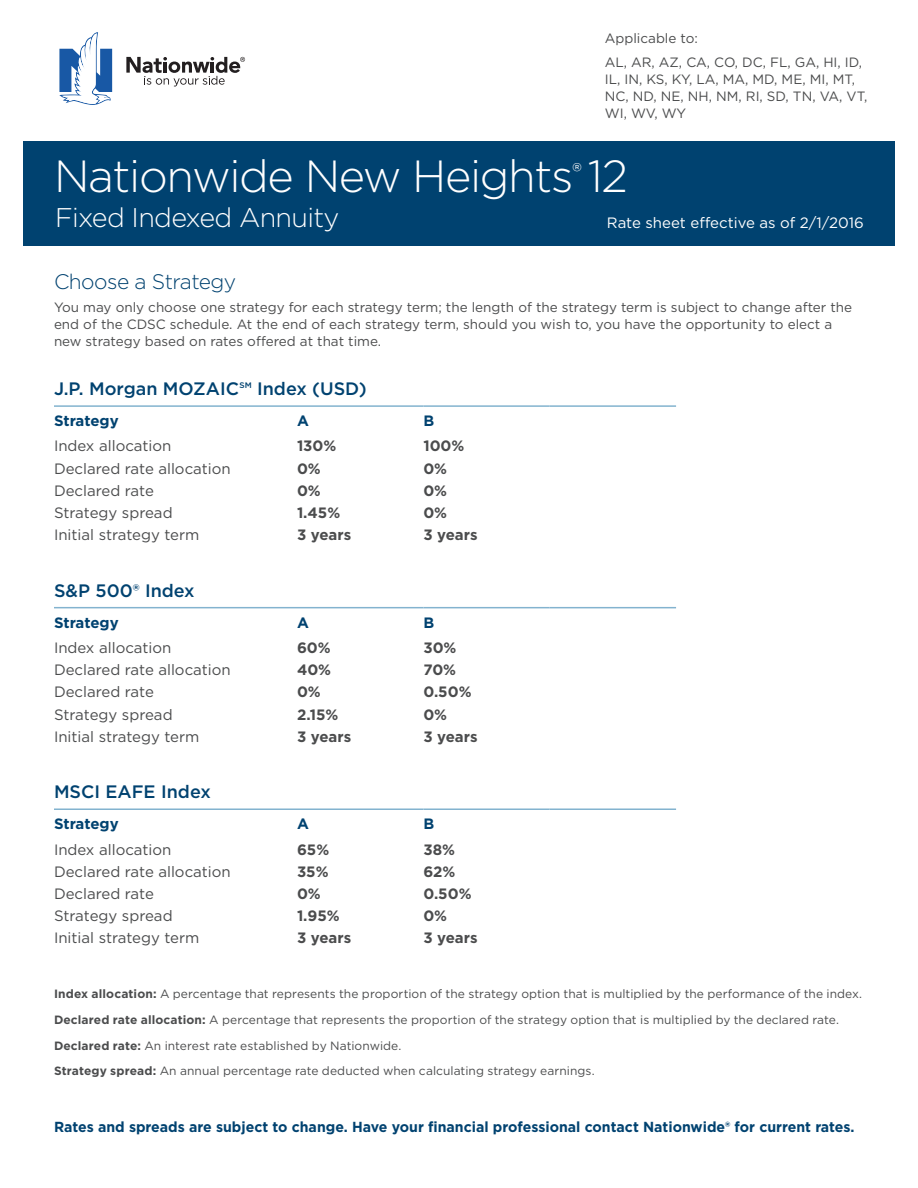
<style>
.page{position:relative;width:918px;height:1188px;background:#fff}
.page>*{position:absolute;margin:0;border:0;box-sizing:border-box;transform-origin:0 0}
.t1{font:300 45px "Gotham";letter-spacing:-.03em;color:#fff}
.t2{font:300 27px "Gotham";letter-spacing:-.025em;color:#fff}
.Sidebar_Headers{font:300 21px "Gotham";letter-spacing:-.025em;color:#004270}
.t3{font:500 18px "Gotham";color:#004270}
.Body{font:15px "Gotham";color:#4b4c4d}
.Body-2{font:700 15px "Gotham";color:#4b4c4d}
.H_-_above_H1{font:15px "Gotham";color:#fff}
.Body-3{font:700 15px "Gotham";letter-spacing:-.005em;color:#004270}
.t4{font:700 14.55px "Gotham";color:#004270}
.Body-4{font:13.5px/16.8px "Gotham";color:#4b4c4d}
.Legend{font:12px "Gotham";letter-spacing:.005em;color:#4b4c4d}
.s1{font-weight:700}
</style>
<div class="page">
<div style="left:23px;top:141px;width:872px;height:105px;background:#004270"></div>
<hr style="left:54px;top:405px;width:243px;height:2px;background:#83b3cf">
<hr style="left:297px;top:405px;width:126px;height:2px;background:#83b3cf">
<hr style="left:423px;top:405px;width:127px;height:2px;background:#83b3cf">
<hr style="left:550px;top:405px;width:126px;height:2px;background:#83b3cf">
<hr style="left:54px;top:607px;width:243px;height:1px;background:#83b3cf">
<hr style="left:297px;top:607px;width:126px;height:1px;background:#83b3cf">
<hr style="left:423px;top:607px;width:127px;height:1px;background:#83b3cf">
<hr style="left:550px;top:607px;width:126px;height:1px;background:#83b3cf">
<hr style="left:54px;top:808px;width:243px;height:2px;background:#83b3cf">
<hr style="left:297px;top:808px;width:126px;height:2px;background:#83b3cf">
<hr style="left:423px;top:808px;width:127px;height:2px;background:#83b3cf">
<hr style="left:550px;top:808px;width:126px;height:2px;background:#83b3cf">
<svg style="left:59px;top:32px;width:53px;height:73px"></svg>
<svg style="left:126px;top:57px;width:119px;height:30px"></svg>
<p class="Body-4" style="left:605px;top:30px;width:95px">Applicable to:</p>
<p class="Body-4" style="left:605px;top:53px;width:264px">AL, AR, AZ, CA, CO, DC, FL, GA, HI, ID,<br>IL, IN, KS, KY, LA, MA, MD, ME, MI, MT,<br>NC, ND, NE, NH, NM, RI, SD, TN, VA, VT,<br>WI, WV, WY</p>
<h1 class="t1" style="left:54px;top:148px;width:576px">Nationwide New Heights<sup>®</sup> 12</h1>
<h2 class="t2" style="left:55px;top:200px;width:286px">Fixed Indexed Annuity</h2>
<p class="H_-_above_H1" style="left:607px;top:213px;width:259px">Rate sheet effective as of 2/1/2016</p>
<p class="Sidebar_Headers" style="left:54px;top:268px;width:184px">Choose a Strategy</p>
<p class="Body-4" style="left:54px;top:299px;width:800px">You may only choose one strategy for each strategy term; the length of the strategy term is subject to change after the end of the CDSC schedule. At the end of each strategy term, should you wish to, you have the opportunity to elect a new strategy based on rates offered at that time.</p>
<h1 class="t3" style="left:54px;top:377px;width:314px">J.P. Morgan MOZAIC℠ Index (USD)</h1>
<p class="Body-3" style="left:54px;top:411px;width:66px">Strategy</p>
<p class="Body-3" style="left:297px;top:411px;width:13px">A</p>
<p class="Body-3" style="left:423px;top:411px;width:12px">B</p>
<p class="Body" style="left:54px;top:436px;width:119px">Index allocation</p>
<p class="Body-2" style="left:297px;top:436px;width:41px">130%</p>
<p class="Body-2" style="left:423px;top:436px;width:43px">100%</p>
<p class="Body" style="left:54px;top:459px;width:178px">Declared rate allocation</p>
<p class="Body-2" style="left:297px;top:458px;width:25px">0%</p>
<p class="Body-2" style="left:423px;top:458px;width:25px">0%</p>
<p class="Body" style="left:54px;top:481px;width:101px">Declared rate</p>
<p class="Body-2" style="left:297px;top:481px;width:25px">0%</p>
<p class="Body-2" style="left:423px;top:481px;width:25px">0%</p>
<p class="Body" style="left:54px;top:503px;width:120px">Strategy spread</p>
<p class="Body-2" style="left:297px;top:503px;width:45px">1.45%</p>
<p class="Body-2" style="left:423px;top:503px;width:25px">0%</p>
<p class="Body" style="left:54px;top:525px;width:147px">Initial strategy term</p>
<p class="Body-2" style="left:297px;top:525px;width:56px">3 years</p>
<p class="Body-2" style="left:423px;top:525px;width:56px">3 years</p>
<h1 class="t3" style="left:54px;top:579px;width:142px">S&amp;P 500® Index</h1>
<p class="Body-3" style="left:54px;top:613px;width:66px">Strategy</p>
<p class="Body-3" style="left:297px;top:613px;width:13px">A</p>
<p class="Body-3" style="left:423px;top:613px;width:12px">B</p>
<p class="Body" style="left:54px;top:638px;width:119px">Index allocation</p>
<p class="Body-2" style="left:297px;top:638px;width:35px">60%</p>
<p class="Body-2" style="left:423px;top:638px;width:35px">30%</p>
<p class="Body" style="left:54px;top:660px;width:178px">Declared rate allocation</p>
<p class="Body-2" style="left:297px;top:660px;width:36px">40%</p>
<p class="Body-2" style="left:423px;top:660px;width:34px">70%</p>
<p class="Body" style="left:54px;top:683px;width:101px">Declared rate</p>
<p class="Body-2" style="left:297px;top:682px;width:25px">0%</p>
<p class="Body-2" style="left:423px;top:682px;width:50px">0.50%</p>
<p class="Body" style="left:54px;top:705px;width:120px">Strategy spread</p>
<p class="Body-2" style="left:297px;top:704px;width:43px">2.15%</p>
<p class="Body-2" style="left:423px;top:704px;width:25px">0%</p>
<p class="Body" style="left:54px;top:727px;width:147px">Initial strategy term</p>
<p class="Body-2" style="left:297px;top:727px;width:56px">3 years</p>
<p class="Body-2" style="left:423px;top:727px;width:56px">3 years</p>
<h1 class="t3" style="left:54px;top:780px;width:158px">MSCI EAFE Index</h1>
<p class="Body-3" style="left:54px;top:814px;width:66px">Strategy</p>
<p class="Body-3" style="left:297px;top:814px;width:13px">A</p>
<p class="Body-3" style="left:423px;top:814px;width:12px">B</p>
<p class="Body" style="left:54px;top:840px;width:119px">Index allocation</p>
<p class="Body-2" style="left:297px;top:839px;width:34px">65%</p>
<p class="Body-2" style="left:423px;top:839px;width:33px">38%</p>
<p class="Body" style="left:54px;top:862px;width:178px">Declared rate allocation</p>
<p class="Body-2" style="left:297px;top:861px;width:33px">35%</p>
<p class="Body-2" style="left:423px;top:861px;width:34px">62%</p>
<p class="Body" style="left:54px;top:884px;width:101px">Declared rate</p>
<p class="Body-2" style="left:297px;top:884px;width:25px">0%</p>
<p class="Body-2" style="left:423px;top:884px;width:50px">0.50%</p>
<p class="Body" style="left:54px;top:906px;width:120px">Strategy spread</p>
<p class="Body-2" style="left:297px;top:906px;width:44px">1.95%</p>
<p class="Body-2" style="left:423px;top:906px;width:25px">0%</p>
<p class="Body" style="left:54px;top:929px;width:147px">Initial strategy term</p>
<p class="Body-2" style="left:297px;top:928px;width:56px">3 years</p>
<p class="Body-2" style="left:423px;top:928px;width:56px">3 years</p>
<p class="Legend" style="left:54px;top:986px;width:810px"><span class="s1">Index allocation:</span> A percentage that represents the proportion of the strategy option that is multiplied by the performance of the index.</p>
<p class="Legend" style="left:54px;top:1012px;width:786px"><span class="s1">Declared rate allocation:</span> A percentage that represents the proportion of the strategy option that is multiplied by the declared rate.</p>
<p class="Legend" style="left:54px;top:1038px;width:349px"><span class="s1">Declared rate:</span> An interest rate established by Nationwide.</p>
<p class="Legend" style="left:54px;top:1063px;width:542px"><span class="s1">Strategy spread:</span> An annual percentage rate deducted when calculating strategy earnings.</p>
<h4 class="t4" style="left:54px;top:1117px;width:802px">Rates and spreads are subject to change. Have your financial professional contact Nationwide® for current rates.</h4>
</div>
